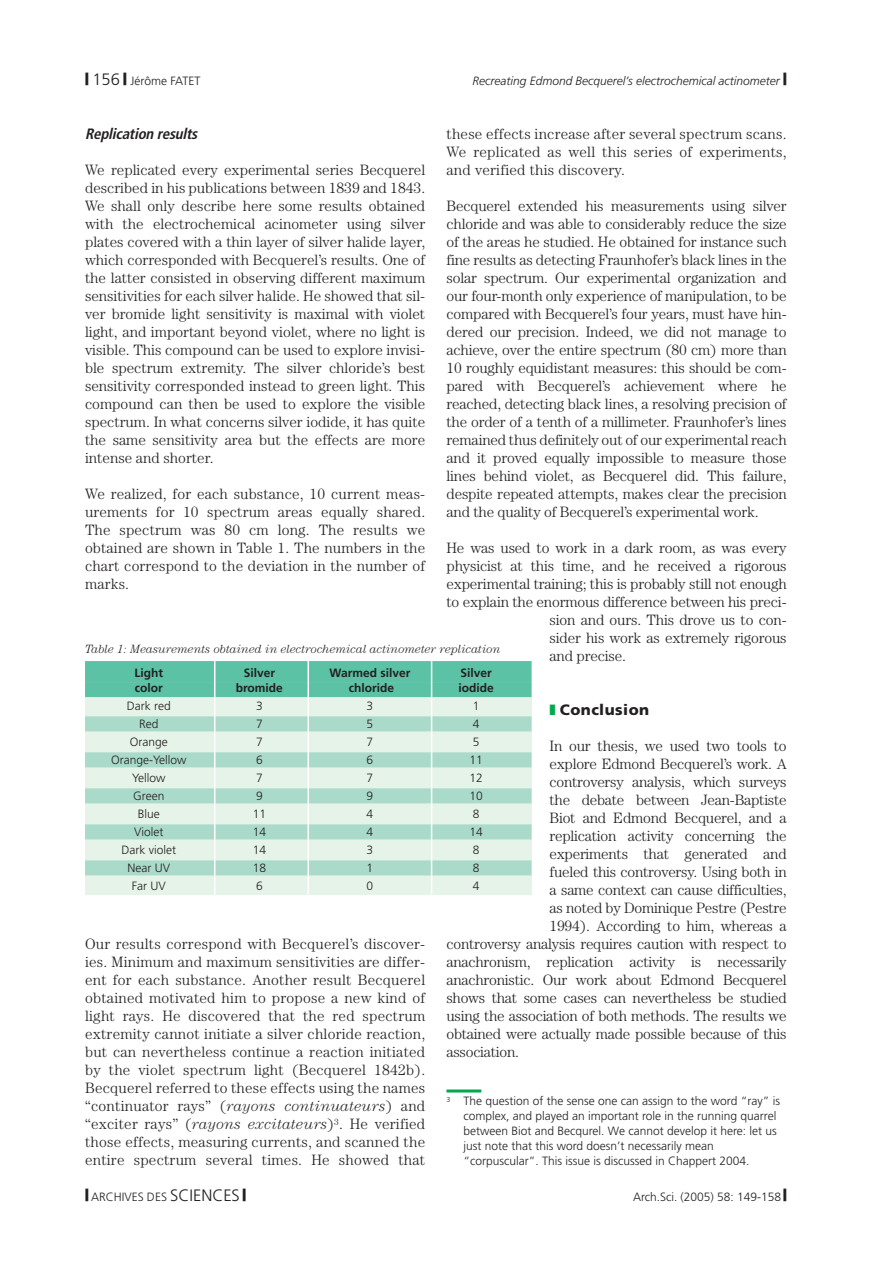
<style>
.page{position:relative;width:893px;height:1263px;background:#fff}
.page>*{position:absolute;margin:0;border:0;box-sizing:border-box;transform-origin:0 0}
.t1{font:300 15px/18px "Century";letter-spacing:-.015em;color:#231f20;text-align:justify}
.t2{font:italic 700 condensed 15px "Frutiger";color:#231f20}
.t3{font:900 15px "Frutiger";letter-spacing:.03em;color:#231f20}
.t4{font:300 12px/15px "Frutiger";color:#231f20}
.t5{font:italic 300 12px "Century";color:#231f20}
.t6{font:700 12px "Frutiger";color:#231f20}
.t7{font:italic 300 12px "Frutiger";color:#231f20}
.s1{font-weight:900;font-size:16.5px}
.s2{font-size:16.5px}
.s3{font-weight:900;font-style:normal;font-size:16.5px}
.s4{color:#00a94e}
.s5{font-style:italic}
</style>
<div class="page">
<div style="left:85px;top:661px;width:446px;height:234px;background:#e5f3e8"></div>
<div style="left:85px;top:661px;width:446px;height:21px;background:#5bc2a5"></div>
<div style="left:85px;top:682px;width:446px;height:15px;background:#5bc2a5"></div>
<div style="left:85px;top:716px;width:446px;height:15px;background:#aadaca"></div>
<div style="left:85px;top:752px;width:446px;height:15px;background:#aadaca"></div>
<div style="left:85px;top:788px;width:446px;height:15px;background:#aadaca"></div>
<div style="left:85px;top:824px;width:446px;height:15px;background:#aadaca"></div>
<div style="left:85px;top:860px;width:446px;height:15px;background:#aadaca"></div>
<hr style="left:214px;top:660px;width:1px;height:234px;background:#fff">
<hr style="left:308px;top:660px;width:1px;height:234px;background:#fff">
<hr style="left:431px;top:660px;width:1px;height:234px;background:#fff">
<hr style="left:446px;top:1089px;width:35px;height:3px;background:#00a94e">
<p class="t4" style="left:85px;top:74px;width:117px"><span class="s1">|</span> <span class="s2">156</span> <span class="s1">|</span> Jérôme FATET</p>
<p class="t7" style="left:473px;top:76px;width:316px">Recreating Edmond Becquerel’s electrochemical actinometer <span class="s3">|</span></p>
<p class="t2" style="left:85px;top:128px;width:117px">Replication results</p>
<p class="t1" style="left:85px;top:162px;width:342px">We replicated every experimental series Becquerel described in his publications between 1839 and 1843.<br>We shall only describe here some results obtained with the electrochemical acinometer using silver plates covered with a thin layer of silver halide layer, which corresponded with Becquerel’s results. One of the latter consisted in observing different maximum sensitivities for each silver halide. He showed that sil&shy;ver bromide light sensitivity is maximal with violet light, and important beyond violet, where no light is visible. This compound can be used to explore invisi&shy;ble spectrum extremity. The silver chloride’s best sensitivity corresponded instead to green light. This compound can then be used to explore the visible spectrum. In what concerns silver iodide, it has quite the same sensitivity area but the effects are more intense and shorter.</p>
<p class="t1" style="left:85px;top:486px;width:342px">We realized, for each substance, 10 current meas&shy;urements for 10 spectrum areas equally shared.<br>The spectrum was 80 cm long. The results we obtained are shown in Table 1. The numbers in the chart correspond to the deviation in the number of marks.</p>
<p class="t1" style="left:446px;top:126px;width:342px">these effects increase after several spectrum scans.<br>We replicated as well this series of experiments, and verified this discovery.</p>
<p class="t1" style="left:446px;top:198px;width:342px">Becquerel extended his measurements using silver chloride and was able to considerably reduce the size of the areas he studied. He obtained for instance such fine results as detecting Fraunhofer’s black lines in the solar spectrum. Our experimental organization and our four-month only experience of manipulation, to be compared with Becquerel’s four years, must have hin&shy;dered our precision. Indeed, we did not manage to achieve, over the entire spectrum (80 cm) more than 10 roughly equidistant measures: this should be com&shy;pared with Becquerel’s achievement where he reached, detecting black lines, a resolving precision of the order of a tenth of a millimeter. Fraunhofer’s lines remained thus definitely out of our experimental reach and it proved equally impossible to measure those lines behind violet, as Becquerel did. This failure, despite repeated attempts, makes clear the precision and the quality of Becquerel’s experimental work.</p>
<p class="t1" style="left:446px;top:540px;width:342px">He was used to work in a dark room, as was every</p>
<p class="t1" style="left:446px;top:558px;width:342px">physicist at this time, and he received a rigorous</p>
<p class="t1" style="left:446px;top:576px;width:342px">experimental training; this is probably still not enough</p>
<p class="t1" style="left:446px;top:594px;width:342px">to explain the enormous difference between his preci-</p>
<p class="t1" style="left:550px;top:612px;width:239px">sion and ours. This drove us to con-</p>
<p class="t1" style="left:550px;top:630px;width:239px">sider his work as extremely rigorous</p>
<p class="t1" style="left:550px;top:648px;width:78px">and precise.</p>
<p class="t5" style="left:85px;top:645px;width:417px">Table 1: Measurements obtained in electrochemical actinometer replication</p>
<p class="t6" style="left:134px;top:668px;width:30px">Light</p>
<p class="t6" style="left:244px;top:668px;width:33px">Silver</p>
<p class="t6" style="left:329px;top:668px;width:82px">Warmed silver</p>
<p class="t6" style="left:461px;top:668px;width:33px">Silver</p>
<p class="t6" style="left:135px;top:683px;width:29px">color</p>
<p class="t6" style="left:236px;top:683px;width:49px">bromide</p>
<p class="t6" style="left:349px;top:683px;width:47px">chloride</p>
<p class="t6" style="left:459px;top:683px;width:37px">iodide</p>
<p class="t4" style="left:127px;top:699px;width:45px">Dark red</p>
<p class="t4" style="left:256px;top:699px;width:8px">3</p>
<p class="t4" style="left:367px;top:699px;width:8px">3</p>
<p class="t4" style="left:473px;top:699px;width:8px">1</p>
<p class="t4" style="left:139px;top:717px;width:21px">Red</p>
<p class="t4" style="left:256px;top:717px;width:8px">7</p>
<p class="t4" style="left:367px;top:717px;width:8px">5</p>
<p class="t4" style="left:473px;top:717px;width:8px">4</p>
<p class="t4" style="left:130px;top:735px;width:39px">Orange</p>
<p class="t4" style="left:256px;top:735px;width:8px">7</p>
<p class="t4" style="left:367px;top:735px;width:8px">7</p>
<p class="t4" style="left:473px;top:735px;width:8px">5</p>
<p class="t4" style="left:111px;top:753px;width:77px">Orange-Yellow</p>
<p class="t4" style="left:256px;top:753px;width:8px">6</p>
<p class="t4" style="left:367px;top:753px;width:8px">6</p>
<p class="t4" style="left:470px;top:753px;width:15px">11</p>
<p class="t4" style="left:132px;top:771px;width:35px">Yellow</p>
<p class="t4" style="left:256px;top:771px;width:8px">7</p>
<p class="t4" style="left:367px;top:771px;width:8px">7</p>
<p class="t4" style="left:470px;top:771px;width:15px">12</p>
<p class="t4" style="left:133px;top:789px;width:33px">Green</p>
<p class="t4" style="left:256px;top:789px;width:8px">9</p>
<p class="t4" style="left:367px;top:789px;width:8px">9</p>
<p class="t4" style="left:470px;top:789px;width:15px">10</p>
<p class="t4" style="left:138px;top:807px;width:24px">Blue</p>
<p class="t4" style="left:253px;top:807px;width:15px">11</p>
<p class="t4" style="left:367px;top:807px;width:8px">4</p>
<p class="t4" style="left:473px;top:807px;width:8px">8</p>
<p class="t4" style="left:134px;top:825px;width:31px">Violet</p>
<p class="t4" style="left:253px;top:825px;width:15px">14</p>
<p class="t4" style="left:367px;top:825px;width:8px">4</p>
<p class="t4" style="left:470px;top:825px;width:15px">14</p>
<p class="t4" style="left:121px;top:843px;width:56px">Dark violet</p>
<p class="t4" style="left:253px;top:843px;width:15px">14</p>
<p class="t4" style="left:367px;top:843px;width:8px">3</p>
<p class="t4" style="left:473px;top:843px;width:8px">8</p>
<p class="t4" style="left:127px;top:861px;width:44px">Near UV</p>
<p class="t4" style="left:253px;top:861px;width:15px">18</p>
<p class="t4" style="left:367px;top:861px;width:8px">1</p>
<p class="t4" style="left:473px;top:861px;width:8px">8</p>
<p class="t4" style="left:132px;top:879px;width:35px">Far UV</p>
<p class="t4" style="left:256px;top:879px;width:8px">6</p>
<p class="t4" style="left:367px;top:879px;width:8px">0</p>
<p class="t4" style="left:473px;top:879px;width:8px">4</p>
<p class="t3" style="left:549px;top:704px;width:101px"><span class="s4">❚</span> Conclusion</p>
<p class="t1" style="left:549px;top:738px;width:239px">In our thesis, we used two tools to</p>
<p class="t1" style="left:549px;top:756px;width:239px">explore Edmond Becquerel’s work. A</p>
<p class="t1" style="left:549px;top:774px;width:239px">controversy analysis, which surveys</p>
<p class="t1" style="left:549px;top:792px;width:239px">the debate between Jean-Baptiste</p>
<p class="t1" style="left:549px;top:810px;width:239px">Biot and Edmond Becquerel, and a</p>
<p class="t1" style="left:549px;top:828px;width:239px">replication activity concerning the</p>
<p class="t1" style="left:549px;top:846px;width:239px">experiments that generated and</p>
<p class="t1" style="left:549px;top:864px;width:239px">fueled this controversy. Using both in</p>
<p class="t1" style="left:549px;top:882px;width:239px">a same context can cause difficulties,</p>
<p class="t1" style="left:549px;top:900px;width:239px">as noted by Dominique Pestre (Pestre</p>
<p class="t1" style="left:549px;top:918px;width:239px">1994). According to him, whereas a</p>
<p class="t1" style="left:446px;top:936px;width:342px">controversy analysis requires caution with respect to</p>
<p class="t1" style="left:446px;top:954px;width:342px">anachronism, replication activity is necessarily</p>
<p class="t1" style="left:446px;top:972px;width:342px">anachronistic. Our work about Edmond Becquerel</p>
<p class="t1" style="left:446px;top:990px;width:342px">shows that some cases can nevertheless be studied</p>
<p class="t1" style="left:446px;top:1008px;width:342px">using the association of both methods. The results we</p>
<p class="t1" style="left:446px;top:1026px;width:342px">obtained were actually made possible because of this</p>
<p class="t1" style="left:446px;top:1044px;width:74px">association.</p>
<p class="t1" style="left:85px;top:936px;width:342px">Our results correspond with Becquerel’s discover&shy;ies. Minimum and maximum sensitivities are differ&shy;ent for each substance. Another result Becquerel obtained motivated him to propose a new kind of light rays. He discovered that the red spectrum extremity cannot initiate a silver chloride reaction, but can nevertheless continue a reaction initiated by the violet spectrum light (Becquerel 1842b).<br>Becquerel referred to these effects using the names “continuator rays” (<span class="s5">rayons continuateurs</span>) and “exciter rays” (<span class="s5">rayons excitateurs</span>)<sup>3</sup>. He verified those effects, measuring currents, and scanned the entire spectrum several times. He showed that</p>
<p class="t4" style="left:463px;top:1094px;width:318px;text-indent:-17px"><sup>3</sup> The question of the sense one can assign to the word “ray” is complex, and played an important role in the running quarrel between Biot and Becqurel. We cannot develop it here: let us just note that this word doesn’t necessarily mean “corpuscular”. This issue is discussed in Chappert 2004.</p>
<p class="t4" style="left:85px;top:1190px;width:163px"><span class="s1">|</span> ARCHIVES DES <span class="s2">SCIENCES</span> <span class="s1">|</span></p>
<p class="t4" style="left:633px;top:1190px;width:155px">Arch.Sci. (2005) 58: 149-158 <span class="s1">|</span></p>
</div>
